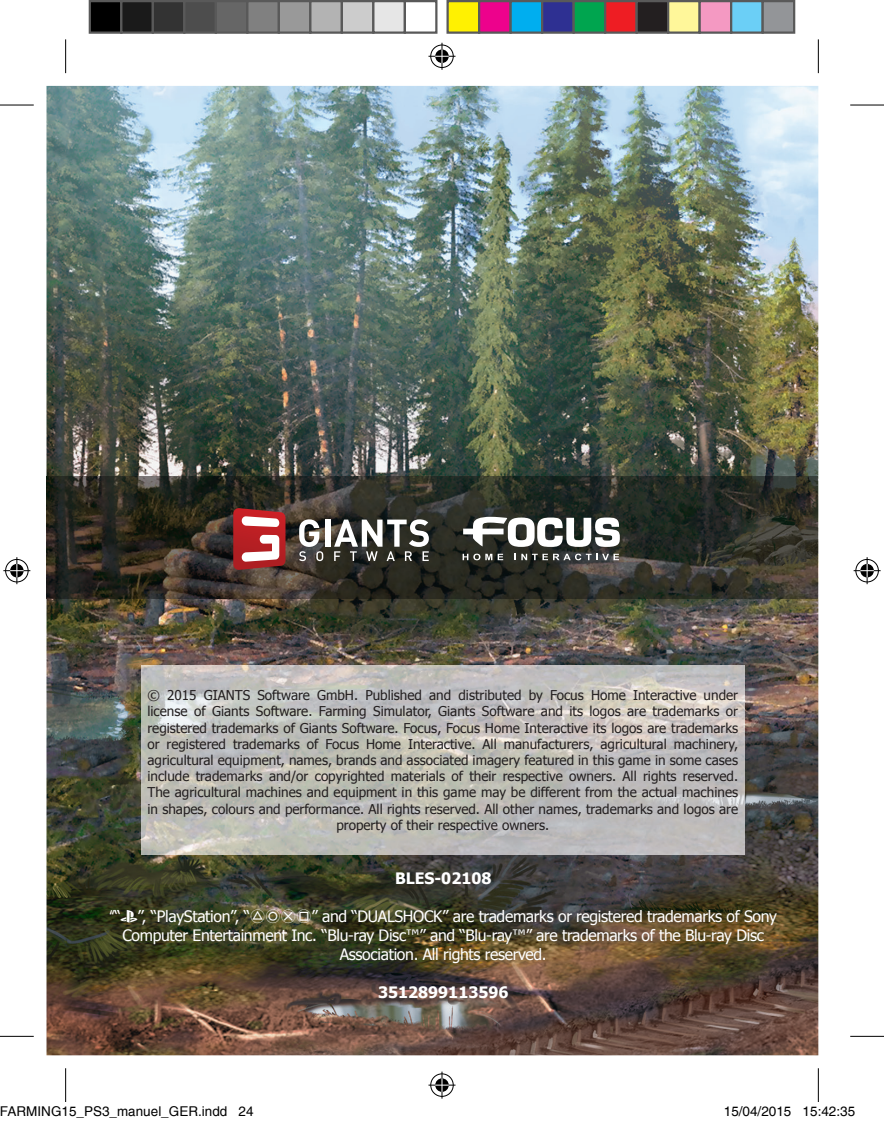
<style>
.page{position:relative;width:884px;height:1123px;background:#fff}
.page>*{position:absolute;margin:0;border:0;box-sizing:border-box;transform-origin:0 0}
.t1{font:15.75px/18.9px "Tahoma";letter-spacing:-.02em;color:#fff;text-align:center}
.t2{font:700 15.75px "Tahoma";color:#fff}
.t3{font:13.5px/16.2px "Tahoma";color:#231f20;text-align:center}
.t4{font:13.5px "Helvetica";color:#000}
.s1{font-family:"Fujiyama Plain"}
.s2{font-family:"SCE07"}
</style>
<div class="page">
<img style="left:47px;top:86px;width:771px;height:969px">
<img style="left:141px;top:665px;width:603px;height:190px">
<img style="left:47px;top:476px;width:770px;height:123px">
<div style="left:325px;top:520px;width:5px;height:27px;background:#fff"></div>
<svg style="left:299px;top:519px;width:24px;height:42px"></svg>
<svg style="left:334px;top:519px;width:95px;height:42px"></svg>
<svg style="left:233px;top:508px;width:52px;height:62px"></svg>
<svg style="left:463px;top:554px;width:29px;height:6px"></svg>
<svg style="left:498px;top:554px;width:5px;height:6px"></svg>
<svg style="left:515px;top:554px;width:104px;height:6px"></svg>
<svg style="left:463px;top:517px;width:157px;height:30px"></svg>
<hr style="left:0;top:105px;width:34px;height:1px;background:#000">
<hr style="left:850px;top:105px;width:34px;height:1px;background:#000">
<hr style="left:0;top:1036px;width:34px;height:1px;background:#000">
<hr style="left:850px;top:1036px;width:34px;height:1px;background:#000">
<hr style="left:65px;top:39px;width:1px;height:34px;background:#000">
<hr style="left:65px;top:1068px;width:1px;height:34px;background:#000">
<hr style="left:818px;top:39px;width:1px;height:34px;background:#000">
<hr style="left:818px;top:1068px;width:1px;height:34px;background:#000">
<svg style="left:428px;top:43px;width:27px;height:27px"></svg>
<svg style="left:428px;top:1071px;width:27px;height:27px"></svg>
<svg style="left:3px;top:557px;width:27px;height:27px"></svg>
<svg style="left:854px;top:557px;width:27px;height:27px"></svg>
<div style="left:90px;top:1px;width:31px;height:32px;background:#000"></div>
<div style="left:89px;top:0;width:33px;height:34px;border:2px solid #595959"></div>
<div style="left:121px;top:1px;width:32px;height:32px;background:#1a1a1a"></div>
<div style="left:120px;top:0;width:34px;height:34px;border:2px solid #595959"></div>
<div style="left:153px;top:1px;width:31px;height:32px;background:#333"></div>
<div style="left:152px;top:0;width:33px;height:34px;border:2px solid #595959"></div>
<div style="left:184px;top:1px;width:32px;height:32px;background:#4d4d4d"></div>
<div style="left:183px;top:0;width:34px;height:34px;border:2px solid #595959"></div>
<div style="left:216px;top:1px;width:31px;height:32px;background:#666"></div>
<div style="left:215px;top:0;width:33px;height:34px;border:2px solid #595959"></div>
<div style="left:247px;top:1px;width:32px;height:32px;background:#808080"></div>
<div style="left:246px;top:0;width:34px;height:34px;border:2px solid #595959"></div>
<div style="left:279px;top:1px;width:31px;height:32px;background:#999"></div>
<div style="left:278px;top:0;width:33px;height:34px;border:2px solid #595959"></div>
<div style="left:310px;top:1px;width:32px;height:32px;background:#b3b3b3"></div>
<div style="left:309px;top:0;width:34px;height:34px;border:2px solid #595959"></div>
<div style="left:342px;top:1px;width:31px;height:32px;background:#ccc"></div>
<div style="left:341px;top:0;width:33px;height:34px;border:2px solid #595959"></div>
<div style="left:373px;top:1px;width:32px;height:32px;background:#e6e6e6"></div>
<div style="left:372px;top:0;width:34px;height:34px;border:2px solid #595959"></div>
<div style="left:404px;top:0;width:33px;height:34px;border:2px solid #595959"></div>
<div style="left:448px;top:1px;width:31px;height:32px;background:#fff101"></div>
<div style="left:446px;top:0;width:34px;height:34px;border:2px solid #595959"></div>
<div style="left:479px;top:1px;width:32px;height:32px;background:#ed028c"></div>
<div style="left:478px;top:0;width:34px;height:34px;border:2px solid #595959"></div>
<div style="left:511px;top:1px;width:31px;height:32px;background:#00aeef"></div>
<div style="left:509px;top:0;width:34px;height:34px;border:2px solid #595959"></div>
<div style="left:542px;top:1px;width:32px;height:32px;background:#2e3092"></div>
<div style="left:541px;top:0;width:34px;height:34px;border:2px solid #595959"></div>
<div style="left:574px;top:1px;width:31px;height:32px;background:#00a54f"></div>
<div style="left:572px;top:0;width:34px;height:34px;border:2px solid #595959"></div>
<div style="left:605px;top:1px;width:32px;height:32px;background:#ee1d23"></div>
<div style="left:604px;top:0;width:34px;height:34px;border:2px solid #595959"></div>
<div style="left:637px;top:1px;width:31px;height:32px;background:#231f20"></div>
<div style="left:635px;top:0;width:34px;height:34px;border:2px solid #595959"></div>
<div style="left:668px;top:1px;width:32px;height:32px;background:#fff79a"></div>
<div style="left:667px;top:0;width:34px;height:34px;border:2px solid #595959"></div>
<div style="left:700px;top:1px;width:31px;height:32px;background:#f499c2"></div>
<div style="left:698px;top:0;width:34px;height:34px;border:2px solid #595959"></div>
<div style="left:731px;top:1px;width:32px;height:32px;background:#6bcff6"></div>
<div style="left:730px;top:0;width:34px;height:34px;border:2px solid #595959"></div>
<div style="left:763px;top:1px;width:31px;height:32px;background:#939598"></div>
<div style="left:761px;top:0;width:34px;height:34px;border:2px solid #595959"></div>
<p class="t3" style="left:147px;top:687px;width:592px">© 2015 GIANTS Software GmbH. Published and distributed by Focus Home Interactive under license of Giants Software. Farming Simulator, Giants Software and its logos are trademarks or registered trademarks of Giants Software. Focus, Focus Home Interactive its logos are trademarks or registered trademarks of Focus Home Interactive. All manufacturers, agricultural machinery, agricultural equipment, names, brands and associated imagery featured in this game in some cases include trademarks and/or copyrighted materials of their respective owners. All rights reserved.<br>The agricultural machines and equipment in this game may be different from the actual machines in shapes, colours and performance. All rights reserved. All other names, trademarks and logos are property of their respective owners.</p>
<p class="t2" style="left:395px;top:867px;width:98px">BLES-02108</p>
<p class="t1" style="left:109px;top:906px;width:669px"><span class="s1">“</span>“<span class="s2">2</span>”, “PlayStation”, “<span class="s2">dasf</span>” and “DUALSHOCK” are trademarks or registered trademarks of Sony<br>Computer Entertainment Inc. “Blu-ray Disc™” and “Blu-ray™” are trademarks of the Blu-ray Disc<br>Association. All rights reserved.</p>
<p class="t2" style="left:378px;top:981px;width:132px">3512899113596</p>
<p class="t4" style="left:-1px;top:1103px;width:256px">FARMING15_PS3_manuel_GER.indd 24</p>
<p class="t4" style="left:724px;top:1103px;width:133px">15/04/2015 15:42:35</p>
</div>
